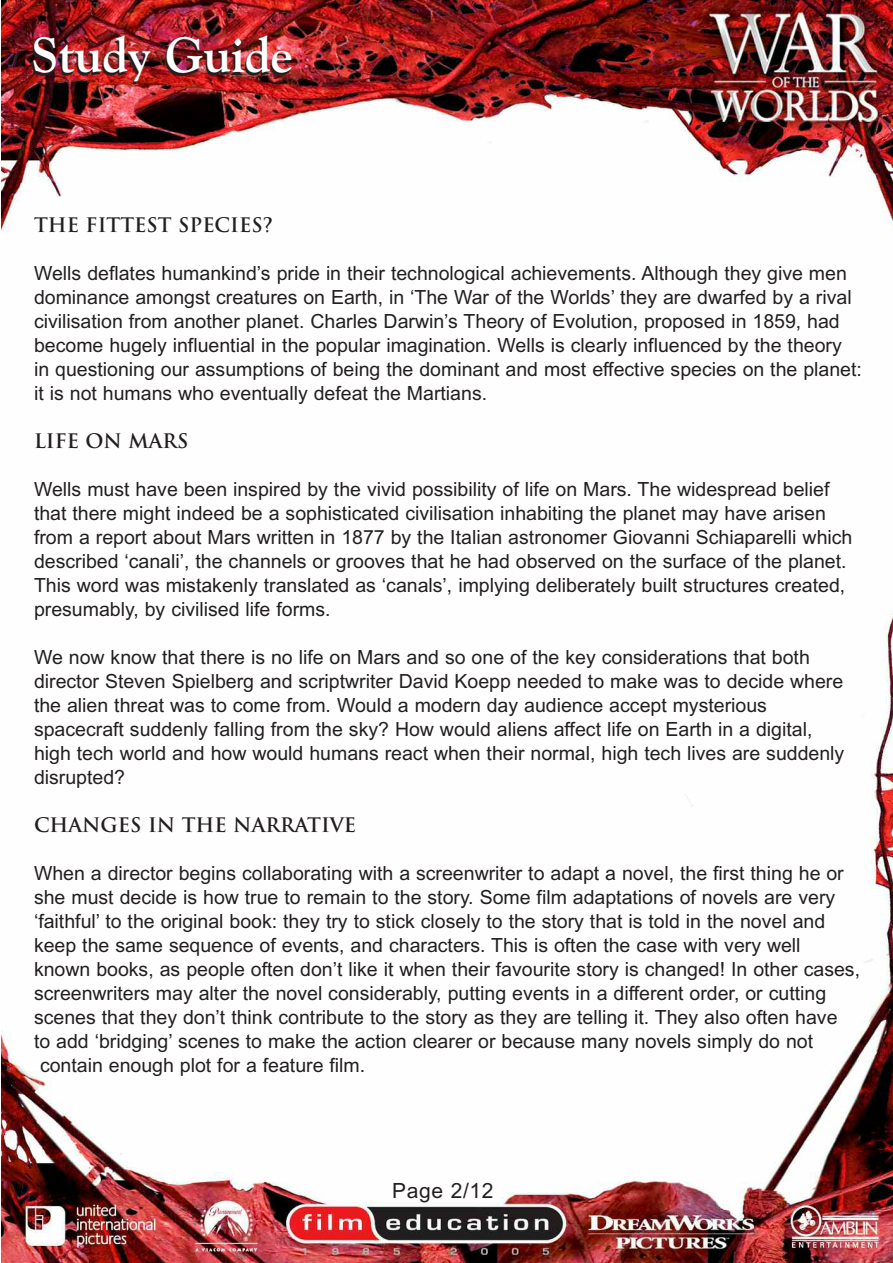
<style>
.page{position:relative;width:893px;height:1263px;background:#fff}
.page>*{position:absolute;margin:0;border:0;box-sizing:border-box;transform-origin:0 0}
.t1{font:700 49.5px "Goudy Old Style BT";color:#fff}
.t2{font:21px "Arial CE";letter-spacing:.03em;color:#231f20}
.t3{font:19.5px/24px "Arial CE";color:#231f20}
.t4{font:700 19.5px "Trajan";color:#231f20}
</style>
<div class="page">
<img style="left:2px;top:0;width:891px;height:1263px">
<h1 class="t1" style="left:31px;top:36px;width:263px">Study Guide</h1>
<p class="t4" style="left:34px;top:214px;width:241px">THE FITTEST SPECIES?</p>
<p class="t3" style="left:34px;top:263px;width:829px">Wells deflates humankind’s pride in their technological achievements. Although they give men dominance amongst creatures on Earth, in ‘The War of the Worlds’ they are dwarfed by a rival civilisation from another planet. Charles Darwin’s Theory of Evolution, proposed in 1859, had become hugely influential in the popular imagination. Wells is clearly influenced by the theory<br>in questioning our assumptions of being the dominant and most effective species on the planet: it is not humans who eventually defeat the Martians.</p>
<p class="t4" style="left:34px;top:430px;width:156px">LIFE ON MARS</p>
<p class="t3" style="left:34px;top:479px;width:820px">Wells must have been inspired by the vivid possibility of life on Mars. The widespread belief that there might indeed be a sophisticated civilisation inhabiting the planet may have arisen from a report about Mars written in 1877 by the Italian astronomer Giovanni Schiaparelli which described ‘canali’, the channels or grooves that he had observed on the surface of the planet.<br>This word was mistakenly translated as ‘canals’, implying deliberately built structures created, presumably, by civilised life forms.</p>
<p class="t3" style="left:34px;top:647px;width:812px">We now know that there is no life on Mars and so one of the key considerations that both director Steven Spielberg and scriptwriter David Koepp needed to make was to decide where the alien threat was to come from. Would a modern day audience accept mysterious spacecraft suddenly falling from the sky? How would aliens affect life on Earth in a digital, high tech world and how would humans react when their normal, high tech lives are suddenly disrupted?</p>
<p class="t4" style="left:34px;top:814px;width:324px">CHANGES IN THE NARRATIVE</p>
<p class="t3" style="left:34px;top:863px;width:811px">When a director begins collaborating with a screenwriter to adapt a novel, the first thing he or</p>
<p class="t3" style="left:34px;top:887px;width:803px">she must decide is how true to remain to the story. Some film adaptations of novels are very</p>
<p class="t3" style="left:34px;top:911px;width:793px">‘faithful’ to the original book: they try to stick closely to the story that is told in the novel and</p>
<p class="t3" style="left:34px;top:935px;width:768px">keep the same sequence of events, and characters. This is often the case with very well</p>
<p class="t3" style="left:34px;top:959px;width:827px">known books, as people often don’t like it when their favourite story is changed! In other cases,</p>
<p class="t3" style="left:34px;top:983px;width:794px">screenwriters may alter the novel considerably, putting events in a different order, or cutting</p>
<p class="t3" style="left:34px;top:1007px;width:805px">scenes that they don’t think contribute to the story as they are telling it. They also often have</p>
<p class="t3" style="left:34px;top:1031px;width:781px">to add ‘bridging’ scenes to make the action clearer or because many novels simply do not</p>
<p class="t3" style="left:40px;top:1055px;width:327px">contain enough plot for a feature film.</p>
<p class="t2" style="left:392px;top:1183px;width:103px">Page 2/12</p>
</div>
